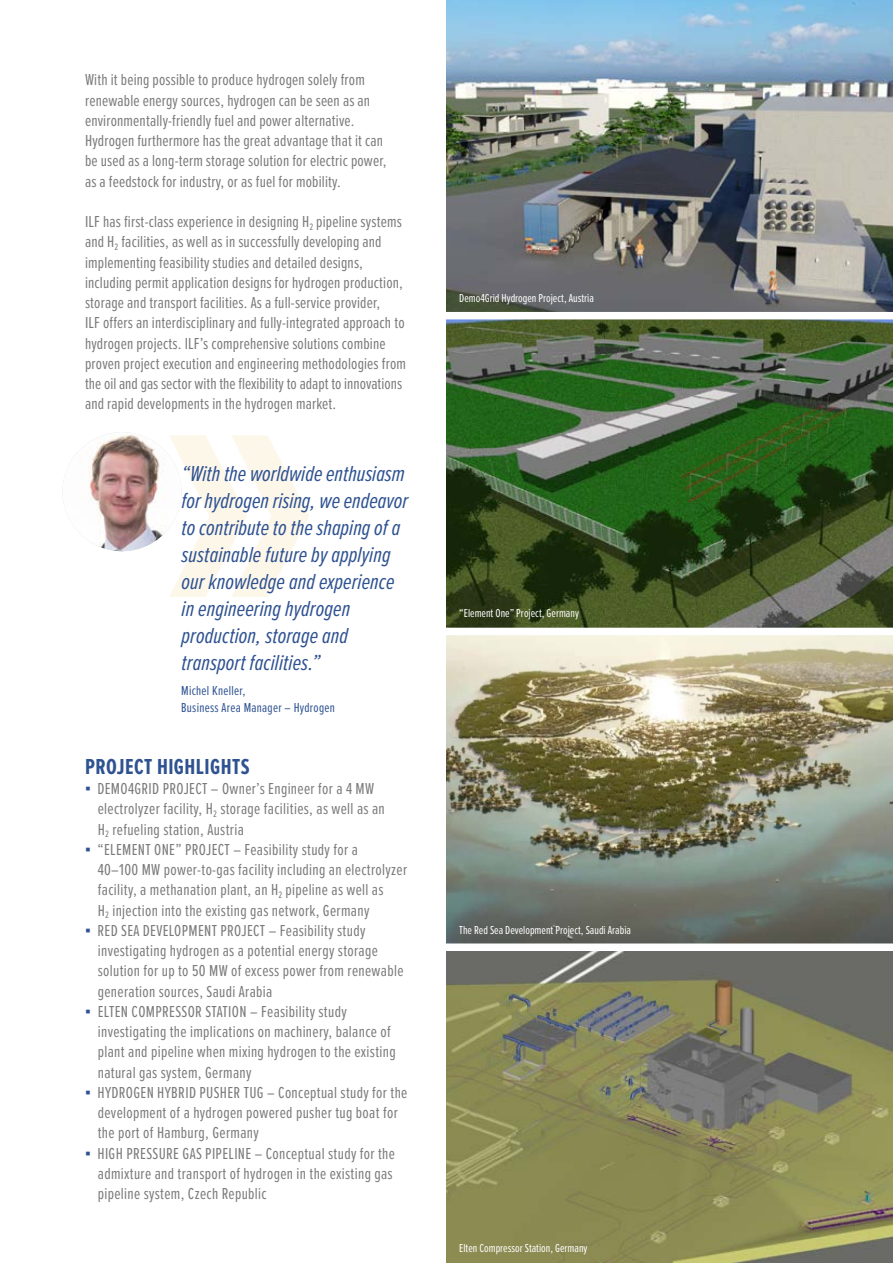
<style>
.page{position:relative;width:893px;height:1263px;background:#fff}
.page>*{position:absolute;margin:0;border:0;box-sizing:border-box;transform-origin:0 0}
.t1{font:italic 22.5px/27px "Proxima Nova Ex Cn";letter-spacing:.005em;color:#2f5291}
.t2{font:700 22.5px "Proxima Nova Ex Cn";letter-spacing:.02em;color:#2f5291}
.t3{font:16.5px/20.2px "Proxima Nova Ex Cn";letter-spacing:.02em;color:#7c7b7b}
.t4{font:13.5px/16.5px "Proxima Nova Ex Cn";letter-spacing:.02em;color:#2f5291}
.t5{font:12px "Proxima Nova Ex Cn";color:#fff}
.s1{font-family:"Arial Narrow";color:#2f5291}
</style>
<div class="page">
<img style="left:446px;top:635px;width:447px;height:308px">
<svg style="left:446px;top:951px;width:447px;height:312px;background:#85845c"></svg>
<img style="left:446px;top:0;width:447px;height:312px">
<svg style="left:446px;top:319px;width:447px;height:309px;background:#415c33"></svg>
<svg style="left:170px;top:435px;width:139px;height:162px"></svg>
<img style="left:62px;top:432px;width:120px;height:119px;border-radius:60px">
<p class="t3" style="left:85px;top:69px;width:303px">With it being possible to produce hydrogen solely from renewable energy sources, hydrogen can be seen as an environmentally-friendly fuel and power alternative.<br>Hydrogen furthermore has the great advantage that it can be used as a long-term storage solution for electric power, as a feedstock for industry, or as fuel for mobility.</p>
<p class="t3" style="left:85px;top:211px;width:322px">ILF has first-class experience in designing H<sub>2</sub> pipeline systems and H<sub>2</sub> facilities, as well as in successfully developing and implementing feasibility studies and detailed designs, including permit application designs for hydrogen production, storage and transport facilities. As a full-service provider,<br>ILF offers an interdisciplinary and fully-integrated approach to hydrogen projects. ILF’s comprehensive solutions combine proven project execution and engineering methodologies from the oil and gas sector with the flexibility to adapt to innovations and rapid developments in the hydrogen market.</p>
<h1 class="t1" style="left:182px;top:459px;width:228px">“With the worldwide enthusiasm for hydrogen rising, we endeavor to contribute to the shaping of a sustainable future by applying our knowledge and experience in engineering hydrogen production, storage and transport facilities.”</h1>
<p class="t4" style="left:181px;top:682px;width:155px">Michel Kneller,<br>Business Area Manager – Hydrogen</p>
<h1 class="t2" style="left:85px;top:750px;width:166px">PROJECT HIGHLIGHTS</h1>
<p class="t3" style="left:98px;top:778px;width:289px;text-indent:-13px"><span class="s1">▪</span> DEMO4GRID PROJECT – Owner’s Engineer for a 4 MW electrolyzer facility, H<sub>2</sub> storage facilities, as well as an<br>H<sub>2</sub> refueling station, Austria</p>
<p class="t3" style="left:98px;top:839px;width:311px;text-indent:-13px"><span class="s1">▪</span> “ELEMENT ONE” PROJECT – Feasibility study for a<br>40–100 MW power-to-gas facility including an electrolyzer facility, a methanation plant, an H<sub>2</sub> pipeline as well as<br>H<sub>2</sub> injection into the existing gas network, Germany</p>
<p class="t3" style="left:98px;top:920px;width:307px;text-indent:-13px"><span class="s1">▪</span> RED SEA DEVELOPMENT PROJECT – Feasibility study investigating hydrogen as a potential energy storage solution for up to 50 MW of excess power from renewable generation sources, Saudi Arabia</p>
<p class="t3" style="left:98px;top:1001px;width:299px;text-indent:-13px"><span class="s1">▪</span> ELTEN COMPRESSOR STATION – Feasibility study investigating the implications on machinery, balance of plant and pipeline when mixing hydrogen to the existing natural gas system, Germany</p>
<p class="t3" style="left:98px;top:1082px;width:311px;text-indent:-13px"><span class="s1">▪</span> HYDROGEN HYBRID PUSHER TUG – Conceptual study for the development of a hydrogen powered pusher tug boat for the port of Hamburg, Germany</p>
<p class="t3" style="left:98px;top:1142px;width:299px;text-indent:-13px"><span class="s1">▪</span> HIGH PRESSURE GAS PIPELINE – Conceptual study for the admixture and transport of hydrogen in the existing gas pipeline system, Czech Republic</p>
<p class="t5" style="left:459px;top:290px;width:136px">Demo4Grid Hydrogen Project, Austria</p>
<p class="t5" style="left:459px;top:604px;width:121px">“Element One” Project, Germany</p>
<p class="t5" style="left:459px;top:921px;width:173px">The Red Sea Development Project, Saudi Arabia</p>
<p class="t5" style="left:459px;top:1239px;width:130px">Elten Compressor Station, Germany</p>
</div>
